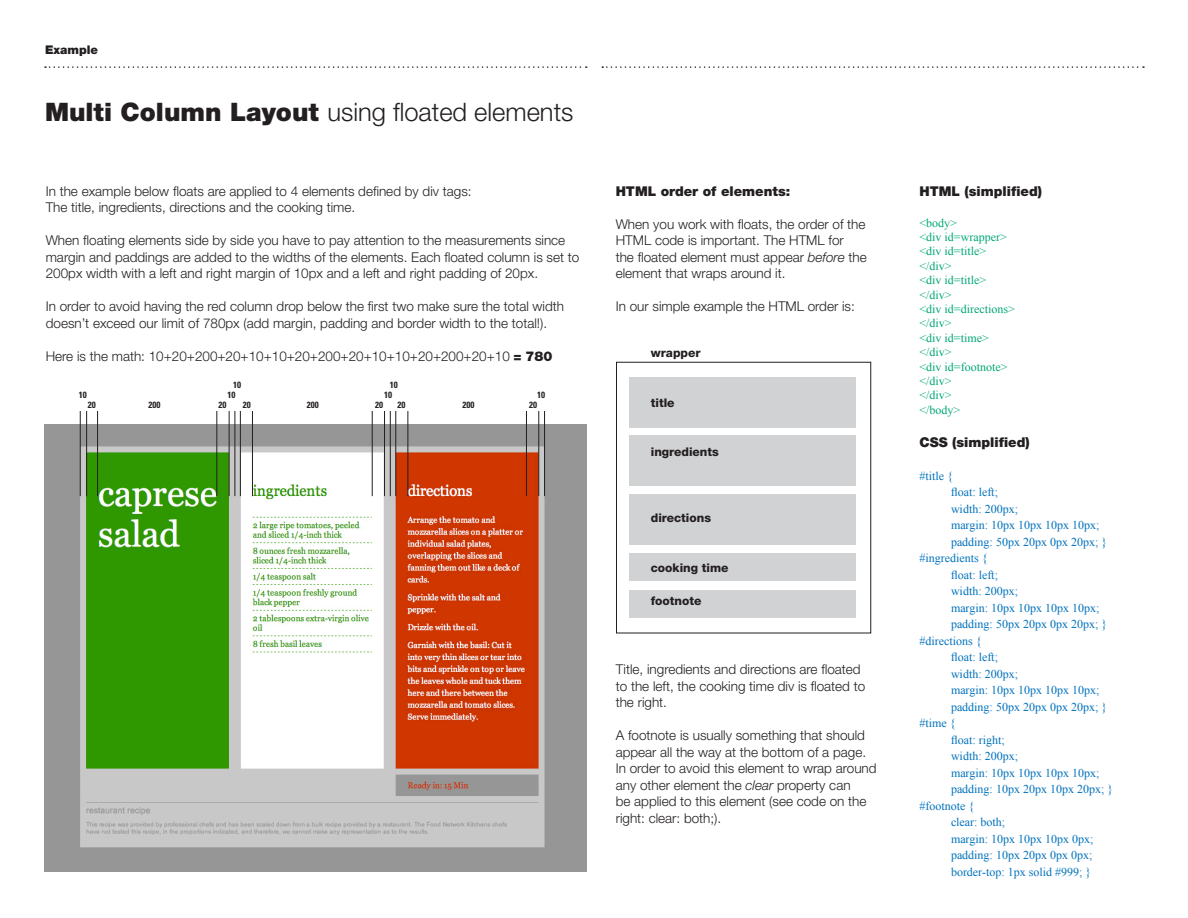
<style>
.page{position:relative;width:1188px;height:918px;background:#fff}
.page>*{position:absolute;margin:0;border:0;box-sizing:border-box;transform-origin:0 0}
.t1{font:300 25.5px "Helvetica Neue LT Std";color:#231f20}
.t2{font:300 13.5px/16.5px "Helvetica Neue LT Std";color:#231f20}
.t3{font:900 13.5px "Helvetica Neue LT Std";color:#231f20}
.t4{font:12px/16.5px "Times New Roman";color:#0072bc}
.t5{font:12px/14.4px "Times New Roman";color:#00a776}
.t6{font:800 12px "Helvetica Neue LT Std";color:#231f20}
.t7{font:900 12px "Helvetica Neue LT Std";color:#231f20}
.t8{font:700 condensed 9px "Univers";color:#231f20}
.s1{font-weight:900}
.s2{font-style:italic}
</style>
<div class="page">
<img style="left:44px;top:424px;width:542px;height:447px">
<svg style="left:45px;top:66px;width:542px;height:2px"></svg>
<svg style="left:602px;top:66px;width:542px;height:2px"></svg>
<hr style="left:80px;top:411px;width:1px;height:85px;background:#231f20">
<hr style="left:86px;top:411px;width:1px;height:85px;background:#231f20">
<hr style="left:97px;top:411px;width:1px;height:85px;background:#231f20">
<hr style="left:229px;top:411px;width:1px;height:85px;background:#231f20">
<hr style="left:384px;top:411px;width:1px;height:85px;background:#231f20">
<hr style="left:538px;top:411px;width:1px;height:85px;background:#231f20">
<hr style="left:216px;top:411px;width:1px;height:85px;background:#231f20">
<hr style="left:372px;top:411px;width:1px;height:85px;background:#231f20">
<hr style="left:526px;top:411px;width:1px;height:85px;background:#231f20">
<hr style="left:240px;top:411px;width:1px;height:85px;background:#231f20">
<hr style="left:395px;top:411px;width:1px;height:85px;background:#231f20">
<hr style="left:252px;top:411px;width:1px;height:85px;background:#231f20">
<hr style="left:408px;top:411px;width:1px;height:85px;background:#231f20">
<hr style="left:235px;top:411px;width:1px;height:85px;background:#231f20">
<hr style="left:390px;top:411px;width:1px;height:85px;background:#231f20">
<hr style="left:544px;top:411px;width:1px;height:85px;background:#231f20">
<div style="left:629px;top:377px;width:227px;height:51px;background:#d1d2d4"></div>
<div style="left:629px;top:435px;width:227px;height:51px;background:#d1d2d4"></div>
<div style="left:629px;top:494px;width:227px;height:51px;background:#d1d2d4"></div>
<div style="left:629px;top:553px;width:227px;height:27px;background:#d1d2d4"></div>
<div style="left:629px;top:590px;width:227px;height:27px;background:#d1d2d4"></div>
<div style="left:616px;top:362px;width:255px;height:271px;border:1px solid #231f20"></div>
<p class="t7" style="left:45px;top:42px;width:55px">Example</p>
<p class="t1" style="left:45px;top:96px;width:530px"><span class="s1">Multi Column Layout</span> using floated elements</p>
<p class="t2" style="left:46px;top:182px;width:427px">In the example below floats are applied to 4 elements defined by div tags:</p>
<p class="t2" style="left:46px;top:199px;width:311px">The title, ingredients, directions and the cooking time.</p>
<p class="t2" style="left:46px;top:232px;width:521px">When floating elements side by side you have to pay attention to the measurements since</p>
<p class="t2" style="left:46px;top:248px;width:535px">margin and paddings are added to the widths of the elements. Each floated column is set to<br>200px width with a left and right margin of 10px and a left and right padding of 20px.</p>
<p class="t2" style="left:46px;top:298px;width:520px">In order to avoid having the red column drop below the first two make sure the total width doesn’t exceed our limit of 780px (add margin, padding and border width to the total!).</p>
<p class="t2" style="left:46px;top:347px;width:508px">Here is the math: 10+20+200+20+10+10+20+200+20+10+10+20+200+20+10 <span class="s1">= 780</span></p>
<p class="t8" style="left:79px;top:390px;width:9px">10</p>
<p class="t8" style="left:233px;top:380px;width:9px">10</p>
<p class="t8" style="left:390px;top:380px;width:9px">10</p>
<p class="t8" style="left:228px;top:390px;width:9px">10</p>
<p class="t8" style="left:384px;top:390px;width:9px">10</p>
<p class="t8" style="left:537px;top:390px;width:9px">10</p>
<p class="t8" style="left:88px;top:399px;width:9px">20</p>
<p class="t8" style="left:148px;top:399px;width:13px">200</p>
<p class="t8" style="left:219px;top:399px;width:9px">20</p>
<p class="t8" style="left:243px;top:399px;width:9px">20</p>
<p class="t8" style="left:307px;top:399px;width:13px">200</p>
<p class="t8" style="left:375px;top:399px;width:9px">20</p>
<p class="t8" style="left:397px;top:399px;width:9px">20</p>
<p class="t8" style="left:462px;top:399px;width:13px">200</p>
<p class="t8" style="left:529px;top:399px;width:9px">20</p>
<p class="t3" style="left:616px;top:183px;width:176px">HTML order of elements:</p>
<p class="t2" style="left:616px;top:215px;width:251px">When you work with floats, the order of the<br>HTML code is important. The HTML for</p>
<p class="t2" style="left:616px;top:248px;width:253px">the floated element must appear <span class="s2">before</span> the element that wraps around it.</p>
<p class="t2" style="left:616px;top:298px;width:241px">In our simple example the HTML order is:</p>
<p class="t6" style="left:651px;top:346px;width:51px">wrapper</p>
<p class="t6" style="left:651px;top:395px;width:25px">title</p>
<p class="t6" style="left:651px;top:445px;width:70px">ingredients</p>
<p class="t6" style="left:651px;top:511px;width:62px">directions</p>
<p class="t6" style="left:651px;top:560px;width:79px">cooking time</p>
<p class="t6" style="left:651px;top:593px;width:52px">footnote</p>
<p class="t2" style="left:616px;top:661px;width:251px">Title, ingredients and directions are floated to the left, the cooking time div is floated to the right.</p>
<p class="t2" style="left:616px;top:727px;width:262px">A footnote is usually something that should appear all the way at the bottom of a page.<br>In order to avoid this element to wrap around any other element the <span class="s2">clear</span> property can<br>be applied to this element (see code on the right: clear: both;).</p>
<p class="t3" style="left:920px;top:183px;width:124px">HTML (simplified)</p>
<p class="t5" style="left:920px;top:215px;width:39px">&lt;body&gt;</p>
<p class="t5" style="left:920px;top:230px;width:89px">&lt;div id=wrapper&gt;</p>
<p class="t5" style="left:920px;top:244px;width:68px">&lt;div id=title&gt; &lt;/div&gt;</p>
<p class="t5" style="left:920px;top:273px;width:68px">&lt;div id=title&gt; &lt;/div&gt;</p>
<p class="t5" style="left:920px;top:302px;width:97px">&lt;div id=directions&gt; &lt;/div&gt;</p>
<p class="t5" style="left:920px;top:330px;width:71px">&lt;div id=time&gt; &lt;/div&gt;</p>
<p class="t5" style="left:920px;top:359px;width:89px">&lt;div id=footnote&gt; &lt;/div&gt;</p>
<p class="t5" style="left:920px;top:388px;width:34px">&lt;/div&gt;</p>
<p class="t5" style="left:920px;top:402px;width:42px">&lt;/body&gt;</p>
<p class="t3" style="left:920px;top:434px;width:112px">CSS (simplified)</p>
<p class="t4" style="left:951px;top:467px;width:158px;text-indent:-32px">#title {<br>float: left;<br>width: 200px;<br>margin: 10px 10px 10px 10px; padding: 50px 20px 0px 20px; }</p>
<p class="t4" style="left:951px;top:550px;width:158px;text-indent:-32px">#ingredients {<br>float: left;<br>width: 200px;<br>margin: 10px 10px 10px 10px; padding: 50px 20px 0px 20px; }</p>
<p class="t4" style="left:951px;top:632px;width:158px;text-indent:-32px">#directions {<br>float: left;<br>width: 200px;<br>margin: 10px 10px 10px 10px; padding: 50px 20px 0px 20px; }</p>
<p class="t4" style="left:951px;top:715px;width:164px;text-indent:-32px">#time {<br>float: right;<br>width: 200px;<br>margin: 10px 10px 10px 10px; padding: 10px 20px 10px 20px; }</p>
<p class="t4" style="left:951px;top:797px;width:144px;text-indent:-32px">#footnote {<br>clear: both;<br>margin: 10px 10px 10px 0px; padding: 10px 20px 0px 0px;</p>
<p class="t4" style="left:951px;top:863px;width:142px">border-top: 1px solid #999; }</p>
</div>
